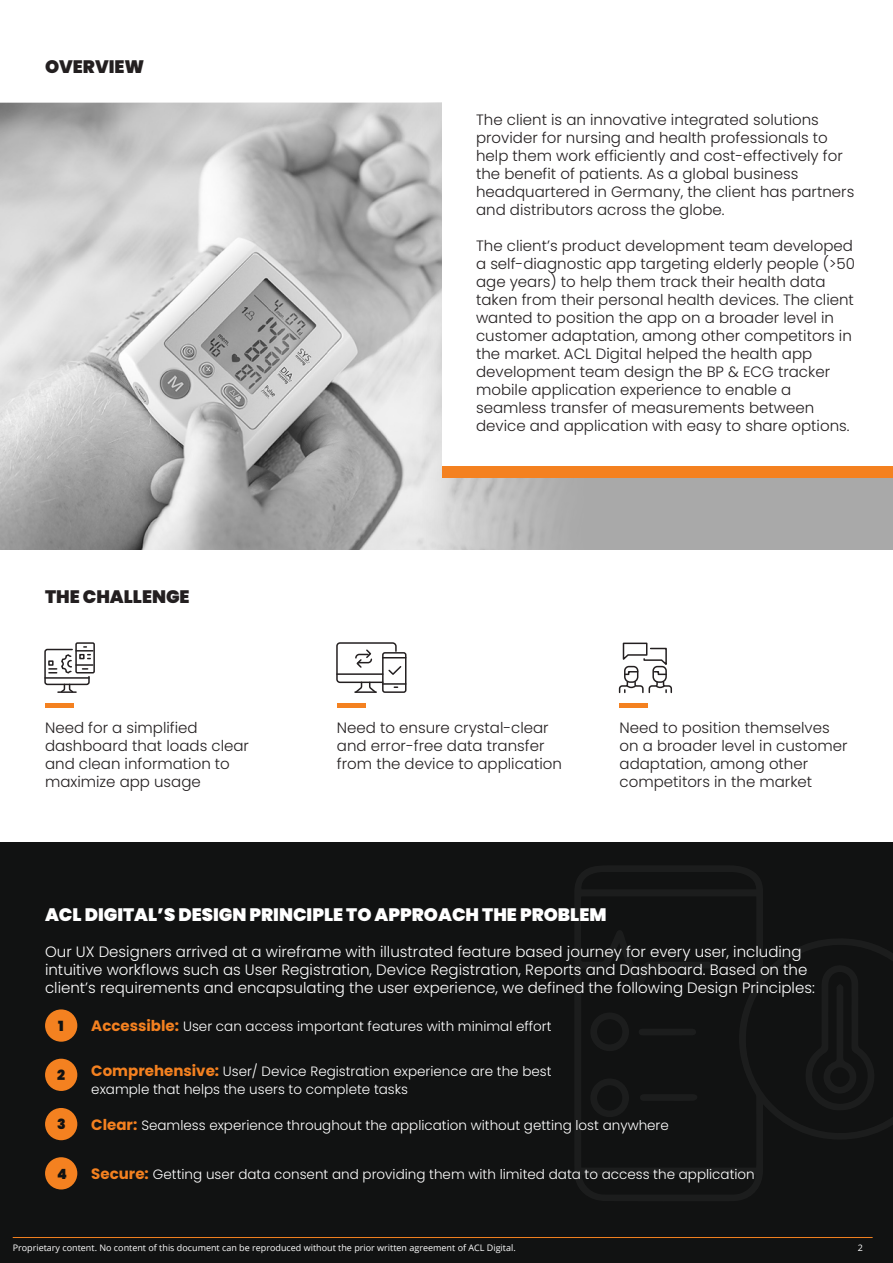
<style>
.page{position:relative;width:893px;height:1263px;background:#fff}
.page>*{position:absolute;margin:0;border:0;box-sizing:border-box;transform-origin:0 0}
.t1{font:900 18px "Poppins";color:#fff}
.t2{font:900 18px "Poppins";color:#231f20}
.t3{font:300 15px/18px "Poppins";color:#231f20}
.t4{font:300 15px/18px "Poppins";color:#fff}
.t5{font:900 14.1px "Poppins";color:#111212}
.t6{font:300 13.5px/18px "Poppins";color:#fff}
.t7{font:9px "Open Sans";color:#fff}
.s1{font-weight:700;font-size:15px;color:#f48120}
</style>
<div class="page">
<img style="left:0;top:102px;width:368px;height:447px">
<img style="left:368px;top:102px;width:525px;height:447px">
<div style="left:0;top:842px;width:893px;height:421px;background:#111212"></div>
<div style="left:443px;top:95px;width:450px;height:383px;background:#fff"></div>
<div style="left:443px;top:466px;width:450px;height:12px;background:#f48120"></div>
<hr style="left:13px;top:1237px;width:860px;height:1px;background:#f48120">
<div style="left:45px;top:703px;width:28px;height:5px;background:#f48120"></div>
<div style="left:337px;top:703px;width:28px;height:5px;background:#f48120"></div>
<div style="left:620px;top:703px;width:28px;height:5px;background:#f48120"></div>
<div style="left:75px;top:642px;width:20px;height:31px;border:2px solid #231f20"></div>
<svg style="left:44px;top:642px;width:49px;height:51px"></svg>
<svg style="left:336px;top:642px;width:70px;height:51px"></svg>
<svg style="left:618px;top:642px;width:54px;height:52px"></svg>
<svg style="left:575px;top:866px;width:318px;height:335px"></svg>
<svg style="left:590px;top:1012px;width:39px;height:39px"></svg>
<svg style="left:590px;top:1078px;width:39px;height:39px"></svg>
<svg style="left:639px;top:1028px;width:57px;height:7px"></svg>
<svg style="left:640px;top:1094px;width:58px;height:7px"></svg>
<svg style="left:804px;top:962px;width:74px;height:150px"></svg>
<div style="left:45px;top:1009px;width:32px;height:33px;background:#f48120;border-radius:50%"></div>
<div style="left:45px;top:1059px;width:32px;height:32px;background:#f48120;border-radius:50%"></div>
<div style="left:45px;top:1108px;width:32px;height:32px;background:#f48120;border-radius:50%"></div>
<div style="left:45px;top:1157px;width:32px;height:32px;background:#f48120;border-radius:50%"></div>
<p class="t2" style="left:45px;top:56px;width:101px">OVERVIEW</p>
<p class="t2" style="left:45px;top:587px;width:146px">THE CHALLENGE</p>
<p class="t3" style="left:476px;top:111px;width:380px">The client is an innovative integrated solutions provider for nursing and health professionals to help them work efficiently and cost-effectively for the benefit of patients. As a global business headquartered in Germany, the client has partners and distributors across the globe.</p>
<p class="t3" style="left:476px;top:237px;width:380px">The client’s product development team developed a self-diagnostic app targeting elderly people (&gt;50 age years) to help them track their health data taken from their personal health devices. The client wanted to position the app on a broader level in customer adaptation, among other competitors in the market. ACL Digital helped the health app development team design the BP &amp; ECG tracker mobile application experience to enable a seamless transfer of measurements between device and application with easy to share options.</p>
<p class="t3" style="left:45px;top:719px;width:205px">Need for a simplified dashboard that loads clear and clean information to maximize app usage</p>
<p class="t3" style="left:337px;top:719px;width:226px">Need to ensure crystal-clear and error-free data transfer from the device to application</p>
<p class="t3" style="left:620px;top:719px;width:230px">Need to position themselves on a broader level in customer adaptation, among other competitors in the market</p>
<p class="t1" style="left:45px;top:904px;width:563px">ACL DIGITAL’S DESIGN PRINCIPLE TO APPROACH THE PROBLEM</p>
<p class="t4" style="left:45px;top:943px;width:771px">Our UX Designers arrived at a wireframe with illustrated feature based journey for every user, including intuitive workflows such as User Registration, Device Registration, Reports and Dashboard. Based on the client’s requirements and encapsulating the user experience, we defined the following Design Principles:</p>
<p class="t5" style="left:58px;top:1018px;width:7px">1</p>
<p class="t6" style="left:91px;top:1017px;width:462px"><span class="s1">Accessible:</span> User can access important features with minimal effort</p>
<p class="t6" style="left:91px;top:1062px;width:462px"><span class="s1">Comprehensive:</span> User/ Device Registration experience are the best example that helps the users to complete tasks</p>
<p class="t5" style="left:57px;top:1067px;width:9px">2</p>
<p class="t5" style="left:57px;top:1116px;width:10px">3</p>
<p class="t6" style="left:91px;top:1116px;width:579px"><span class="s1">Clear:</span> Seamless experience throughout the application without getting lost anywhere</p>
<p class="t5" style="left:57px;top:1165px;width:11px">4</p>
<p class="t6" style="left:91px;top:1165px;width:665px"><span class="s1">Secure:</span> Getting user data consent and providing them with limited data to access the application</p>
<p class="t7" style="left:13px;top:1241px;width:505px">Proprietary content. No content of this document can be reproduced without the prior written agreement of ACL Digital.</p>
<p class="t7" style="left:858px;top:1241px;width:7px">2</p>
</div>
